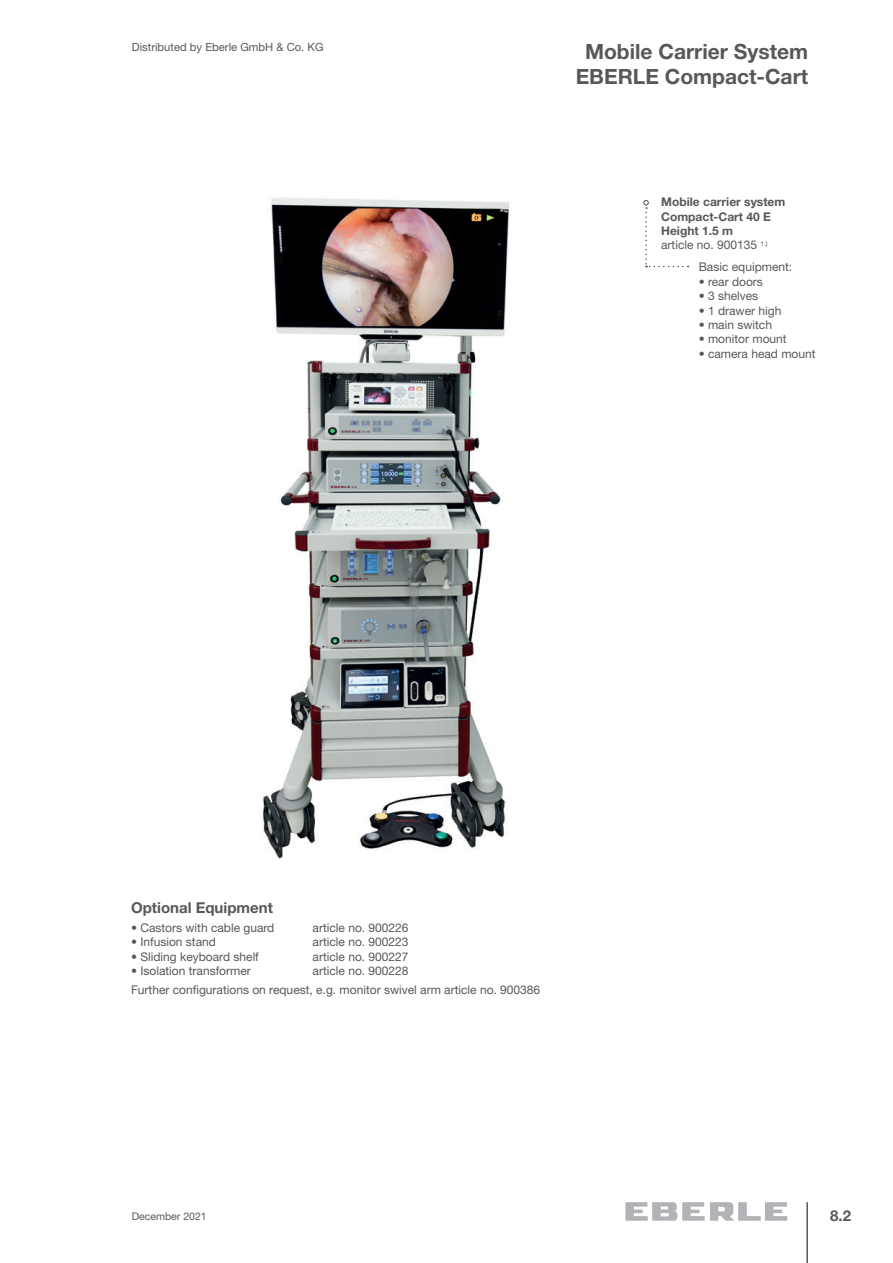
<style>
.page{position:relative;width:893px;height:1263px;background:#fff}
.page>*{position:absolute;margin:0;border:0;box-sizing:border-box;transform-origin:0 0}
.t1{font:700 21px/25.2px "Helvetica Neue LT";color:#57585a;text-align:center}
.t2{font:700 15px "Helvetica Neue LT";color:#57585a}
.t3{font:12px/18.6px "Helvetica Neue LT";color:#57585a}
.t4{font:700 12px/14.4px "Helvetica Neue LT";color:#57585a}
.t5{font:11.25px "Helvetica Neue LT";color:#57585a}
.t6{font:10.5px "Helvetica Neue LT";color:#57585a}
.s1{font-weight:400}
</style>
<div class="page">
<hr style="left:806px;top:1202px;width:2px;height:61px;background:#57585a">
<svg style="left:625px;top:1202px;width:162px;height:19px"></svg>
<img style="left:263px;top:197px;width:247px;height:662px">
<svg style="left:643px;top:200px;width:45px;height:67px"></svg>
<p class="t5" style="left:132px;top:41px;width:193px">Distributed by Eberle GmbH &amp; Co. KG</p>
<h1 class="t1" style="left:576px;top:38px;width:234px">Mobile Carrier System<br>EBERLE Compact-Cart</h1>
<p class="t4" style="left:661px;top:194px;width:126px">Mobile carrier system<br>Compact-Cart 40 E<br>Height 1.5 m<br><span class="s1">article no. 900135</span> <sup>1.)</sup></p>
<p class="t3" style="left:699px;top:258px;width:95px">Basic equipment:</p>
<p class="t3" style="left:699px;top:272px;width:66px">• rear doors</p>
<p class="t3" style="left:699px;top:286px;width:61px">• 3 shelves</p>
<p class="t3" style="left:699px;top:301px;width:84px">• 1 drawer high</p>
<p class="t3" style="left:699px;top:315px;width:75px">• main switch</p>
<p class="t3" style="left:699px;top:330px;width:90px">• monitor mount</p>
<p class="t3" style="left:699px;top:344px;width:118px">• camera head mount</p>
<p class="t2" style="left:131px;top:899px;width:143px">Optional Equipment</p>
<p class="t3" style="left:131px;top:918px;width:145px">• Castors with cable guard</p>
<p class="t3" style="left:313px;top:918px;width:98px">article no. 900226</p>
<p class="t3" style="left:131px;top:933px;width:86px">• Infusion stand</p>
<p class="t3" style="left:313px;top:933px;width:98px">article no. 900223</p>
<p class="t3" style="left:131px;top:947px;width:129px">• Sliding keyboard shelf</p>
<p class="t3" style="left:313px;top:947px;width:98px">article no. 900227</p>
<p class="t3" style="left:131px;top:961px;width:121px">• Isolation transformer</p>
<p class="t3" style="left:131px;top:961px;width:411px;text-indent:181px">article no. 900228<br>Further configurations on request, e.g. monitor swivel arm article no. 900386</p>
<p class="t6" style="left:132px;top:1210px;width:76px">December 2021</p>
<p class="t2" style="left:830px;top:1206px;width:22px">8.2</p>
</div>
